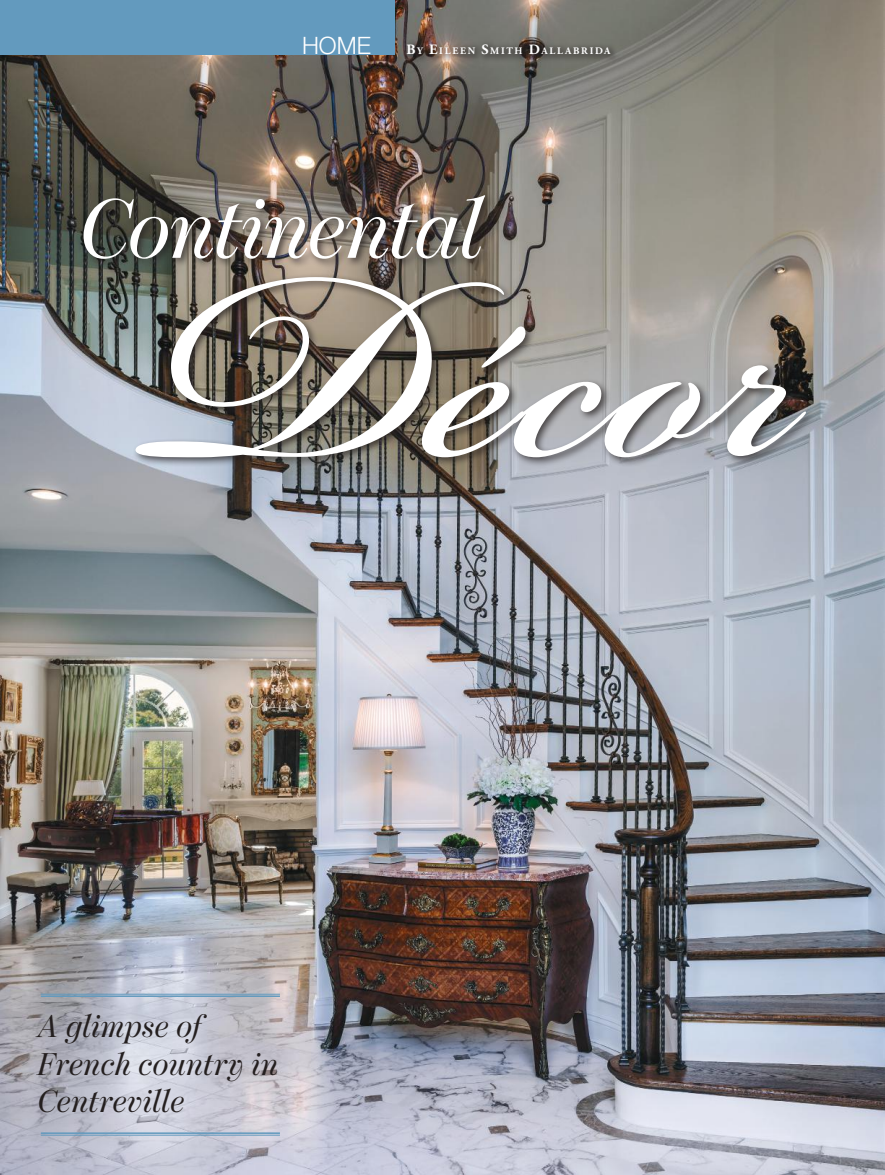
<style>
.page{position:relative;width:885px;height:1175px;background:#fff}
.page>*{position:absolute;margin:0;border:0;box-sizing:border-box;transform-origin:0 0}
.t1{font:417.75px "Bickham Script Std";letter-spacing:.005em;color:#fff}
.t2{font:italic 83.25px "Moderno FB";letter-spacing:.005em;color:#fff}
.t3{font:italic 31.2px/37.5px "Moderno FB";letter-spacing:.025em;color:#241f1f}
.t4{font:300 24px "Helvetica Neue LT Std";color:#fff}
.t5{font:700 10.05px "Adobe Garamond Pro";letter-spacing:.175em;color:#fff}
.s1{font-size:14.25px}
</style>
<div class="page">
<img style="left:0;top:0;width:884px;height:1174px">
<div style="left:0;top:0;width:394px;height:54px;background:#639abe"></div>
<div style="left:132px;top:273px;width:683px;height:194px;background:#241f1f;opacity:.75"></div>
<div style="left:80px;top:192px;width:415px;height:77px;background:#241f1f;opacity:.75"></div>
<hr style="left:41px;top:995px;width:239px;height:2px;background:#639abe">
<hr style="left:41px;top:994px;width:239px;height:1px;background:#639abe">
<hr style="left:41px;top:1132px;width:239px;height:1px;background:#639abe">
<hr style="left:41px;top:1134px;width:239px;height:1px;background:#639abe">
<div style="left:402px;top:39px;width:217px;height:25px;background:#241f1f;opacity:.35"></div>
<p class="t4" style="left:302px;top:31px;width:70px">HOME</p>
<p class="t5" style="left:406px;top:45px;width:205px"><span class="s1">B</span>Y <span class="s1">E</span>ILEE N <span class="s1">S</span>MITH <span class="s1">D</span>ALLABRIDA</p>
<h2 class="t2" style="left:81px;top:183px;width:405px">Continental</h2>
<h1 class="t1" style="left:154px;top:65px;width:647px">Décor</h1>
<p class="t3" style="left:39px;top:1009px;width:241px">A glimpse of<br>French country in<br>Centreville</p>
</div>
